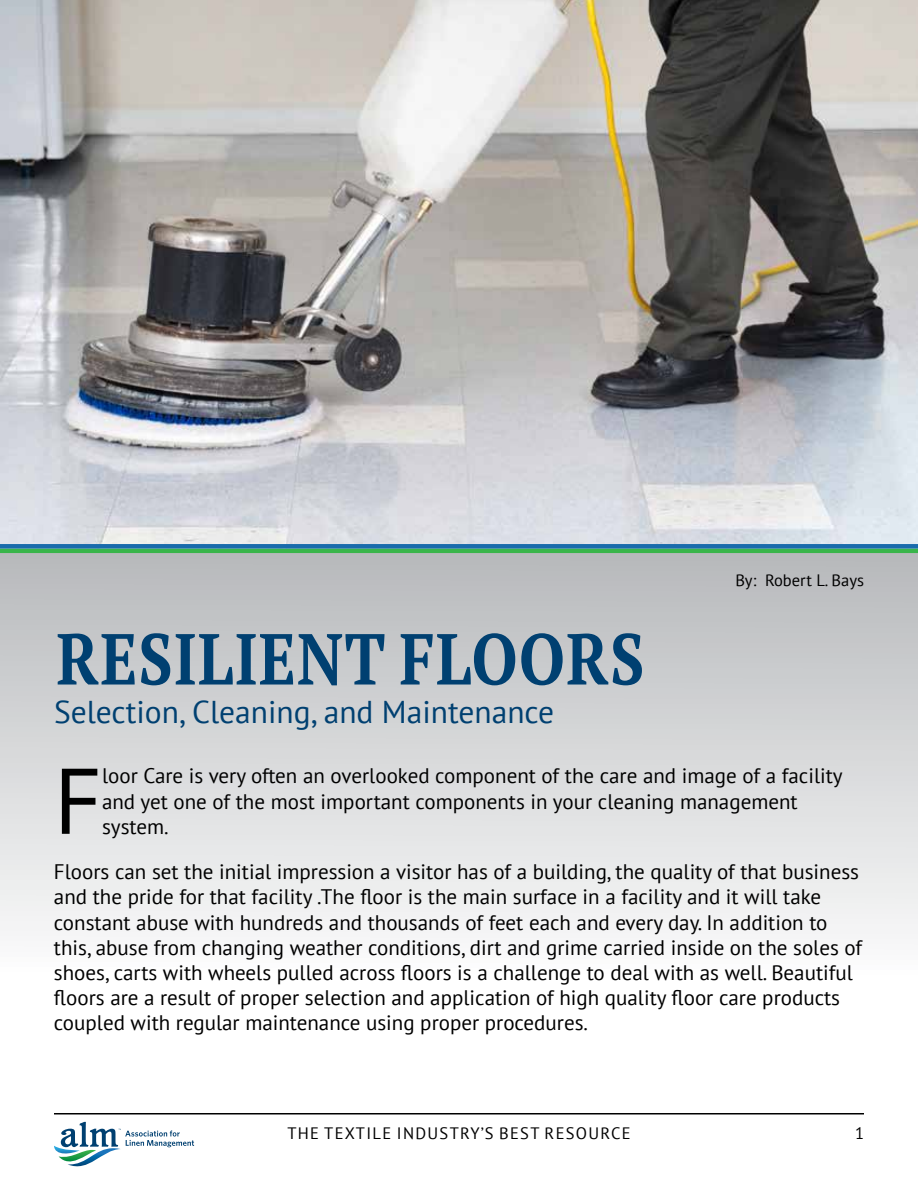
<style>
.page{position:relative;width:918px;height:1188px;background:#fff}
.page>*{position:absolute;margin:0;border:0;box-sizing:border-box;transform-origin:0 0}
.t1{font:93px "PT Sans";color:#000}
.t2{font:700 72px "PT Serif";letter-spacing:.02em;color:#004071;scale:.85 1}
.t3{font:31.5px "PT Sans";color:#004071}
.t4{font:21px/25.2px "PT Sans";color:#000}
.t5{font:16.5px "PT Sans";letter-spacing:.08em;color:#000}
.t6{font:16.5px "PT Sans";color:#000}
</style>
<div class="page">
<svg style="left:54px;top:1122px;width:140px;height:45px"></svg>
<hr style="left:54px;top:1113px;width:810px;height:1px;background:#000">
<svg style="left:0;top:553px;width:918px;height:381px;background:#d5d7d8"></svg>
<img style="left:0;top:0;width:918px;height:544px">
<hr style="left:0;top:549px;width:918px;height:4px;background:#39b54a">
<div style="left:0;top:544px;width:918px;height:5px;background:#196bac"></div>
<p class="t6" style="left:735px;top:569px;width:130px">By: Robert L. Bays</p>
<h2 class="t2" style="left:56px;top:611px;width:693px">RESILIENT FLOORS</h2>
<h3 class="t3" style="left:54px;top:691px;width:502px">Selection, Cleaning, and Maintenance</h3>
<h1 class="t1" style="left:54px;top:741px;width:50px">F</h1>
<p class="t4" style="left:102px;top:763px;width:742px">loor Care is very often an overlooked component of the care and image of a facility and yet one of the most important components in your cleaning management system.</p>
<p class="t4" style="left:54px;top:859px;width:810px">Floors can set the initial impression a visitor has of a building, the quality of that business and the pride for that facility .The floor is the main surface in a facility and it will take constant abuse with hundreds and thousands of feet each and every day. In addition to this, abuse from changing weather conditions, dirt and grime carried inside on the soles of shoes, carts with wheels pulled across floors is a challenge to deal with as well. Beautiful floors are a result of proper selection and application of high quality floor care products coupled with regular maintenance using proper procedures.</p>
<p class="t5" style="left:287px;top:1123px;width:345px">THE TEXTILE INDUSTRY’S BEST RESOURCE</p>
<p class="t5" style="left:855px;top:1123px;width:10px">1</p>
</div>
